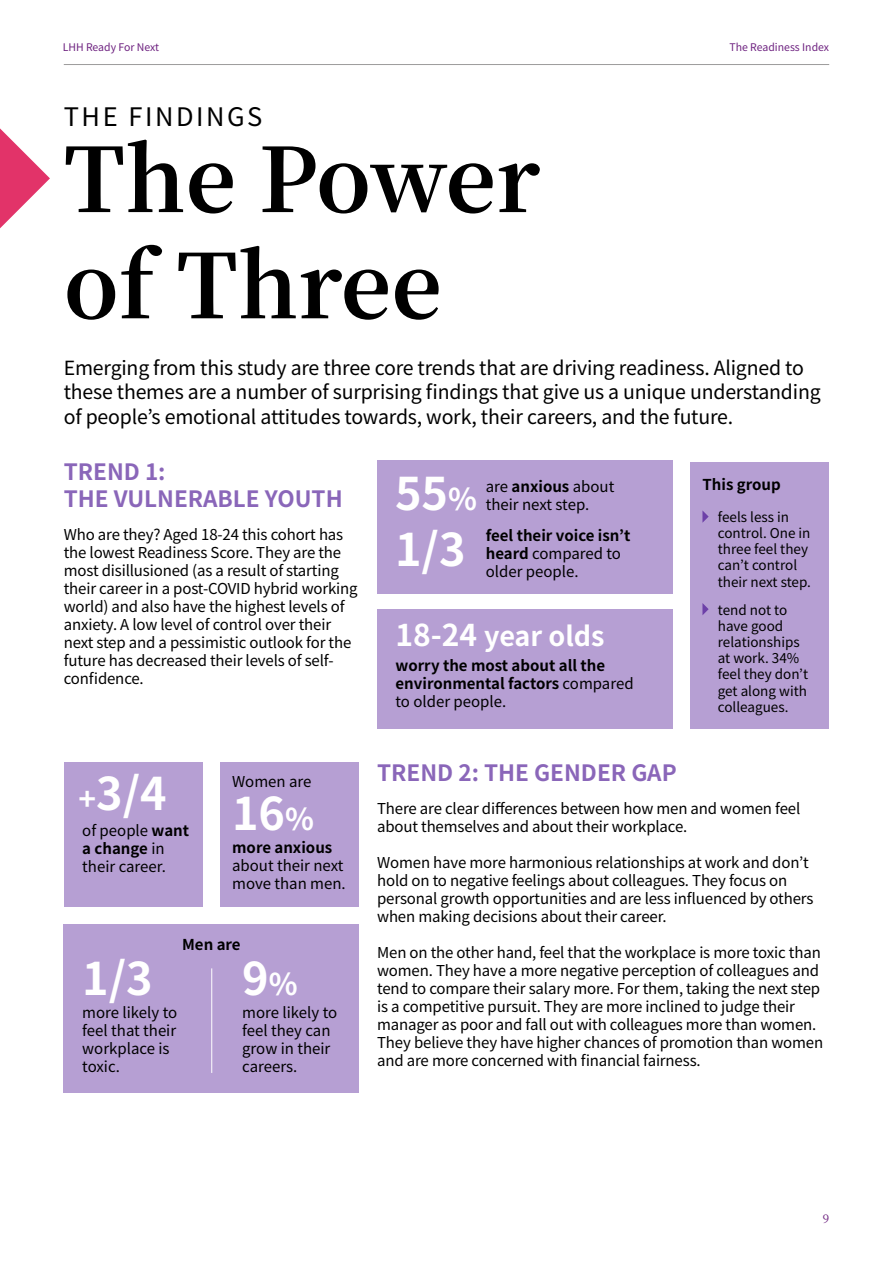
<style>
.page{position:relative;width:893px;height:1263px;background:#fff}
.page>*{position:absolute;margin:0;border:0;box-sizing:border-box;transform-origin:0 0}
.t1{font:700 88.5px/106.2px "Noto Serif JP";color:#000}
.t2{font:700 45px "Noto Sans JP";color:#fff}
.t3{font:700 27px "Noto Sans JP";color:#fff}
.t4{font:25.5px "Noto Sans JP";letter-spacing:.1em;color:#000}
.t5{font:700 22.5px/27px "Noto Sans JP";color:#8a66b9}
.t6{font:19.5px/23.4px "Noto Sans JP";letter-spacing:-.01em;color:#000}
.t7{font:15px/18px "Noto Sans JP";letter-spacing:-.01em;color:#000}
.t8{font:700 15px/18px "Noto Sans JP";color:#000}
.t9{font:13.5px/16.2px "Noto Sans JP";color:#000}
.t10{font:12px "Noto Serif JP";color:#6e2280}
.t11{font:10.5px "Noto Sans JP";color:#6e2280}
.s1{font-size:30px}
.s2{font-weight:700}
.s3{font-weight:400}
</style>
<div class="page">
<hr style="left:64px;top:64px;width:765px;height:1px;background:#9c9b9b">
<div style="left:377px;top:609px;width:295px;height:119px;background:#b69fd3"></div>
<div style="left:690px;top:462px;width:139px;height:267px;background:#b69fd3"></div>
<div style="left:64px;top:924px;width:295px;height:169px;background:#b69fd3"></div>
<div style="left:220px;top:762px;width:139px;height:145px;background:#b69fd3"></div>
<div style="left:377px;top:461px;width:295px;height:133px;background:#b69fd3"></div>
<div style="left:64px;top:762px;width:138px;height:145px;background:#b69fd3"></div>
<hr style="left:211px;top:968px;width:1px;height:105px;background:#fff">
<svg style="left:702px;top:510px;width:7px;height:13px"></svg>
<svg style="left:702px;top:603px;width:7px;height:12px"></svg>
<svg style="left:0;top:128px;width:50px;height:100px"></svg>
<p class="t11" style="left:63px;top:41px;width:98px">LHH Ready For Next</p>
<h3 class="t4" style="left:64px;top:102px;width:200px">THE FINDINGS</h3>
<h1 class="t1" style="left:64px;top:128px;width:478px">The Power of Three</h1>
<p class="t11" style="left:729px;top:41px;width:101px">The Readiness Index</p>
<h3 class="t6" style="left:64px;top:357px;width:758px">Emerging from this study are three core trends that are driving readiness. Aligned to these themes are a number of surprising findings that give us a unique understanding</h3>
<h3 class="t6" style="left:64px;top:406px;width:671px">of people’s emotional attitudes towards, work, their careers, and the future.</h3>
<h3 class="t5" style="left:64px;top:459px;width:280px">TREND 1:<br>THE VULNERABLE YOUTH</h3>
<p class="t7" style="left:64px;top:526px;width:295px">Who are they? Aged 18-24 this cohort has the lowest Readiness Score. They are the most disillusioned (as a result of starting their career in a post-COVID hybrid working world) and also have the highest levels of anxiety. A low level of control over their next step and a pessimistic outlook for the future has decreased their levels of self&shy;confidence.</p>
<h2 class="t2" style="left:395px;top:468px;width:83px">55<span class="s1">%</span></h2>
<p class="t7" style="left:486px;top:477px;width:130px">are <span class="s2">anxious</span> about their next step.</p>
<h2 class="t2" style="left:395px;top:524px;width:72px">1/3</h2>
<p class="t8" style="left:486px;top:527px;width:146px">feel their voice isn’t heard <span class="s3">compared to older people.</span></p>
<p class="t8" style="left:702px;top:476px;width:80px">This group</p>
<p class="t9" style="left:718px;top:509px;width:95px">feels less in control. One in three feel they can’t control their next step.</p>
<p class="t9" style="left:718px;top:602px;width:92px">tend not to have good relationships at work. 34% feel they don’t get along with colleagues.</p>
<h3 class="t3" style="left:395px;top:621px;width:211px"><span class="s1">18-24</span> year olds</h3>
<p class="t8" style="left:395px;top:656px;width:240px">worry the most about all the environmental factors <span class="s3">compared to older people.</span></p>
<h2 class="t2" style="left:78px;top:769px;width:90px"><span class="s1">+</span>3/4</h2>
<p class="t7" style="left:82px;top:822px;width:108px">of people <span class="s2">want a change</span> in their career.</p>
<p class="t7" style="left:232px;top:773px;width:81px">Women are</p>
<h2 class="t2" style="left:232px;top:788px;width:83px">16<span class="s1">%</span></h2>
<p class="t8" style="left:232px;top:839px;width:102px">more anxious</p>
<p class="t7" style="left:232px;top:857px;width:115px">about their next move than men.</p>
<p class="t8" style="left:182px;top:936px;width:60px">Men are</p>
<h2 class="t2" style="left:82px;top:953px;width:72px">1/3</h2>
<p class="t7" style="left:82px;top:1004px;width:96px">more likely to feel that their workplace is toxic.</p>
<h2 class="t2" style="left:242px;top:953px;width:57px">9<span class="s1">%</span></h2>
<p class="t7" style="left:242px;top:1004px;width:96px">more likely to feel they can grow in their careers.</p>
<h3 class="t5" style="left:377px;top:760px;width:301px">TREND 2: THE GENDER GAP</h3>
<p class="t7" style="left:377px;top:800px;width:425px">There are clear differences between how men and women feel about themselves and about their workplace.</p>
<p class="t7" style="left:377px;top:854px;width:438px">Women have more harmonious relationships at work and don’t hold on to negative feelings about colleagues. They focus on personal growth opportunities and are less influenced by others when making decisions about their career.</p>
<p class="t7" style="left:377px;top:944px;width:447px">Men on the other hand, feel that the workplace is more toxic than women. They have a more negative perception of colleagues and tend to compare their salary more. For them, taking the next step is a competitive pursuit. They are more inclined to judge their manager as poor and fall out with colleagues more than women.<br>They believe they have higher chances of promotion than women and are more concerned with financial fairness.</p>
<p class="t10" style="left:823px;top:1212px;width:8px">9</p>
</div>
